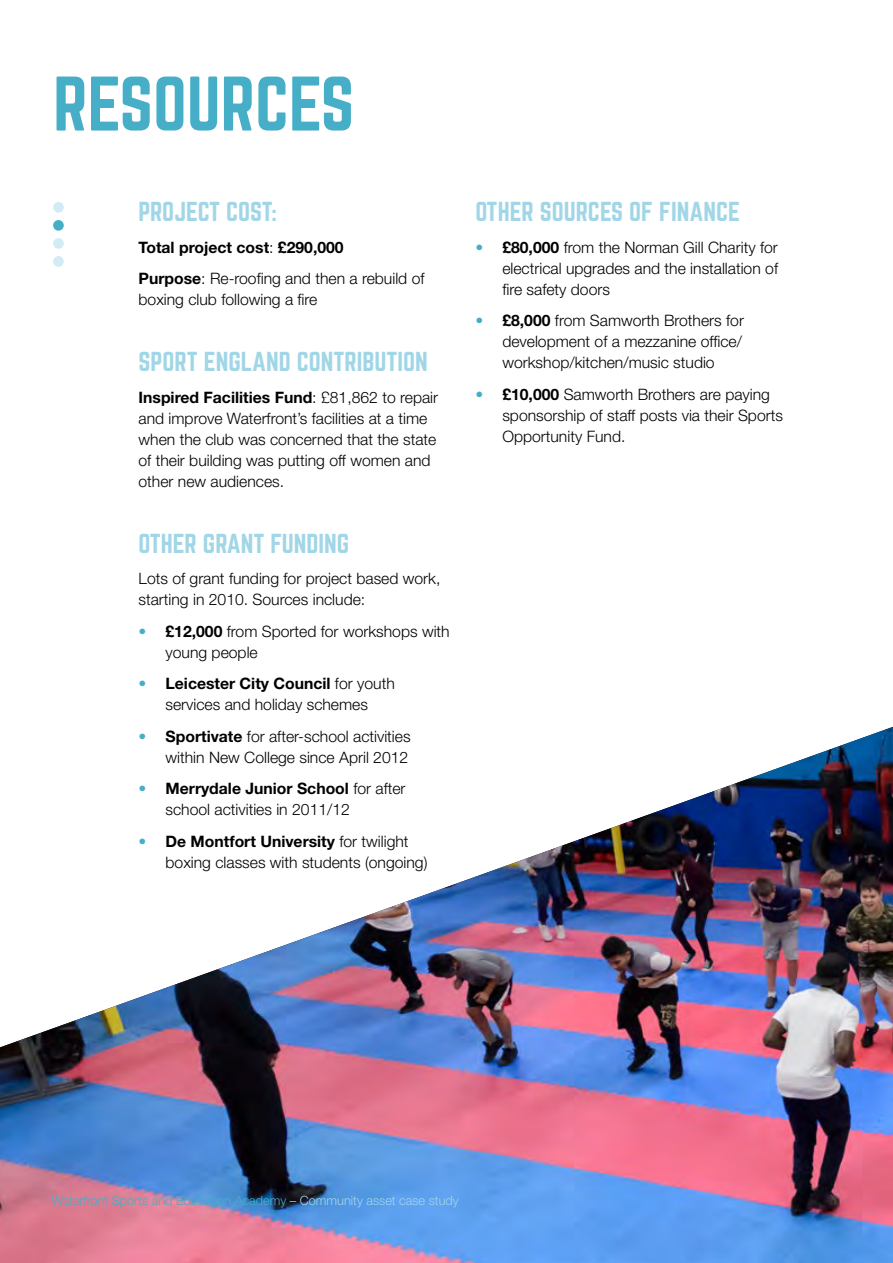
<style>
.page{position:relative;width:893px;height:1263px;background:#fff}
.page>*{position:absolute;margin:0;border:0;box-sizing:border-box;transform-origin:0 0}
._1_-_heading{font:67.5px "Norwester";color:#46afc7}
._2_-_heading{font:24px "Norwester";color:#a1d6e7}
.BODY{font:24px "Norwester";color:#a1d6e7}
.BODY-2{font:300 15.75px/21px "Helvetica Neue LT Std";color:#000}
.BODY-3{font:700 15.75px "Helvetica Neue LT Std";color:#000}
.t1{font:300 12.75px "Helvetica Neue LT Std";color:#46afc7}
.s1{font-weight:300}
.s2{font-weight:700}
.s3{color:#46afc7}
.s4{color:#a1d6e7}
</style>
<div class="page">
<img style="left:0;top:727px;width:893px;height:536px">
<div style="left:53px;top:220px;width:11px;height:11px;background:#46afc7;border-radius:50%"></div>
<div style="left:53px;top:256px;width:11px;height:11px;background:#d3ebf4;border-radius:50%"></div>
<div style="left:53px;top:238px;width:11px;height:11px;background:#d3ebf4;border-radius:50%"></div>
<div style="left:53px;top:202px;width:11px;height:11px;background:#d3ebf4;border-radius:50%"></div>
<p class="_1_-_heading" style="left:53px;top:71px;width:303px">RESOURCES</p>
<p class="_2_-_heading" style="left:139px;top:200px;width:140px">PROJECT COST:</p>
<p class="BODY-3" style="left:139px;top:237px;width:207px">Total project cost<span class="s1">:</span> £290,000</p>
<p class="BODY-2" style="left:139px;top:268px;width:287px"><span class="s2">Purpose</span>: Re-roofing and then a rebuild of boxing club following a fire</p>
<p class="_2_-_heading" style="left:139px;top:350px;width:291px">SPORT ENGLAND CONTRIBUTION</p>
<p class="BODY-2" style="left:139px;top:386px;width:301px"><span class="s2">Inspired Facilities Fund</span>: £81,862 to repair and improve Waterfront’s facilities at a time when the club was concerned that the state of their building was putting off women and other new audiences.</p>
<p class="_2_-_heading" style="left:139px;top:532px;width:212px">OTHER GRANT FUNDING</p>
<p class="BODY-2" style="left:139px;top:568px;width:303px">Lots of grant funding for project based work, starting in 2010. Sources include:</p>
<p class="BODY-2" style="left:166px;top:620px;width:286px;text-indent:-27px"><span class="s3">•</span> <span class="s2">£12,000</span> from Sported for workshops with young people</p>
<p class="BODY-2" style="left:139px;top:673px;width:258px;text-align:center"><span class="s3">•</span> <span class="s2">Leicester City Council</span> for youth services and holiday schemes</p>
<p class="BODY-2" style="left:139px;top:725px;width:274px;text-align:right"><span class="s3">•</span> <span class="s2">Sportivate</span> for after-school activities within New College since April 2012</p>
<p class="BODY-2" style="left:166px;top:778px;width:242px;text-indent:-27px"><span class="s3">•</span> <span class="s2">Merrydale Junior School</span> for after school activities in 2011/12</p>
<p class="BODY-2" style="left:166px;top:830px;width:263px;text-indent:-27px"><span class="s3">•</span> <span class="s2">De Montfort University</span> for twilight boxing classes with students (ongoing)</p>
<p class="BODY" style="left:475px;top:200px;width:266px">OTHER SOURCES OF FINANCE</p>
<p class="BODY-2" style="left:502px;top:236px;width:277px;text-align:justify;text-indent:-27px"><span class="s3">•</span> <span class="s2">£80,000</span> from the Norman Gill Charity for electrical upgrades and the installation of fire safety doors</p>
<p class="BODY-2" style="left:502px;top:310px;width:243px;text-indent:-27px"><span class="s3">•</span> <span class="s2">£8,000</span> from Samworth Brothers for development of a mezzanine office/ workshop/kitchen/music studio</p>
<p class="BODY-2" style="left:502px;top:383px;width:282px;text-indent:-27px"><span class="s3">•</span> <span class="s2">£10,000</span> Samworth Brothers are paying sponsorship of staff posts via their Sports<br>Opportunity Fund.</p>
<p class="t1" style="left:51px;top:1192px;width:409px">Waterfront Sports and Education Academy <span class="s4">– Community asset case study</span></p>
</div>
